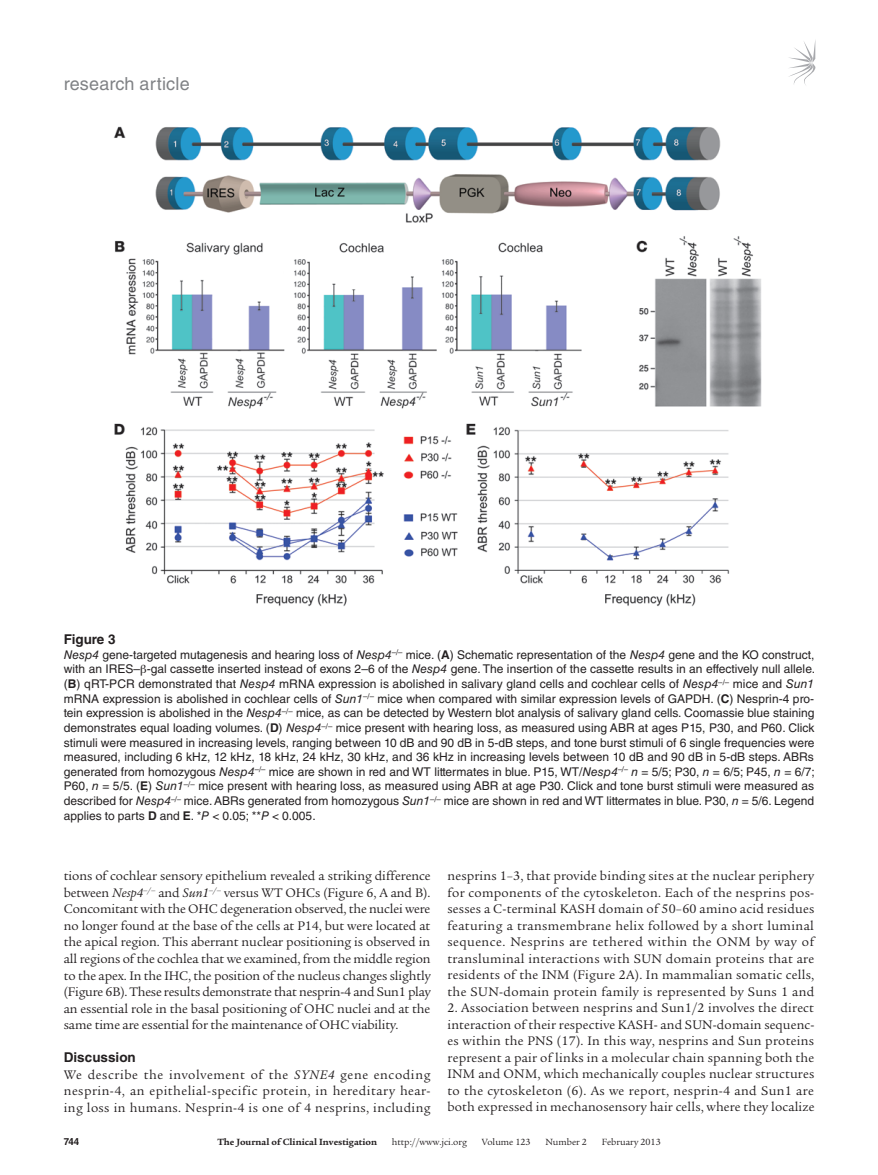
<style>
.page{position:relative;width:878px;height:1175px;background:#fff}
.page>*{position:absolute;margin:0;border:0;box-sizing:border-box;transform-origin:0 0}
.t1{font:18px "Helvetica LT Std";letter-spacing:.01em;color:#808285}
.t2{font:13.5px/16.5px "Legacy Serif Std";letter-spacing:.02em;color:#231f20;text-align:justify}
.t3{font:700 13.5px "Helvetica LT Std";color:#231f20}
.t4{font:12px/14.7px "Helvetica LT Std";color:#231f20;text-align:justify}
.t5{font:9.75px "Legacy Serif Std";color:#231f20}
.t6{font:700 9.75px "Legacy Serif Std";color:#231f20}
.t7{font:700 9.75px "Helvetica LT Std";color:#231f20}
.s1{font-style:italic}
.s2{font-weight:700}
</style>
<div class="page">
<svg style="left:789px;top:42px;width:26px;height:43px"></svg>
<img style="left:114px;top:126px;width:648px;height:481px">
<h1 class="t1" style="left:64px;top:73px;width:127px">research article</h1>
<p class="t3" style="left:64px;top:631px;width:53px">Figure 3</p>
<p class="t4" style="left:64px;top:647px;width:752px"><span class="s1">Nesp4</span> gene-targeted mutagenesis and hearing loss of <span class="s1">Nesp4</span><sup>–/–</sup> mice. (<span class="s2">A</span>) Schematic representation of the <span class="s1">Nesp4</span> gene and the KO construct, with an IRES– -gal cassette inserted instead of exons 2–6 of the <span class="s1">Nesp4</span> gene. The insertion of the cassette results in an effectively null allele. (<span class="s2">B</span>) qRT-PCR demonstrated that <span class="s1">Nesp4</span> mRNA expression is abolished in salivary gland cells and cochlear cells of <span class="s1">Nesp4</span><sup>–/–</sup> mice and <span class="s1">Sun1 </span>mRNA expression is abolished in cochlear cells of <span class="s1">Sun1</span><sup>–/–</sup> mice when compared with similar expression levels of GAPDH. (<span class="s2">C</span>) Nesprin-4 pro&shy;tein expression is abolished in the <span class="s1">Nesp4</span><sup>–/–</sup> mice, as can be detected by Western blot analysis of salivary gland cells. Coomassie blue staining demonstrates equal loading volumes. (<span class="s2">D</span>) <span class="s1">Nesp4</span><sup>–/–</sup> mice present with hearing loss, as measured using ABR at ages P15, P30, and P60. Click stimuli were measured in increasing levels, ranging between 10 dB and 90 dB in 5-dB steps, and tone burst stimuli of 6 single frequencies were measured, including 6 kHz, 12 kHz, 18 kHz, 24 kHz, 30 kHz, and 36 kHz in increasing levels between 10 dB and 90 dB in 5-dB steps. ABRs generated from homozygous <span class="s1">Nesp4</span><sup>–/–</sup> mice are shown in red and WT littermates in blue. P15, WT/<span class="s1">Nesp4</span><sup>–/–</sup> <span class="s1">n</span> = 5/5; P30, <span class="s1">n</span> = 6/5; P45, <span class="s1">n</span> = 6/7; P60, <span class="s1">n</span> = 5/5. (<span class="s2">E</span>) <span class="s1">Sun1</span><sup>–/–</sup> mice present with hearing loss, as measured using ABR at age P30. Click and tone burst stimuli were measured as described for <span class="s1">Nesp4</span><sup>–/–</sup> mice. ABRs generated from homozygous <span class="s1">Sun1</span><sup>–/–</sup> mice are shown in red and WT littermates in blue. P30, <span class="s1">n</span> = 5/6. Legend applies to parts <span class="s2">D</span> and <span class="s2">E</span>. *<span class="s1">P</span> &lt; 0.05; **<span class="s1">P</span> &lt; 0.005.</p>
<p class="t2" style="left:64px;top:868px;width:368px">tions of cochlear sensory epithelium revealed a striking difference between <span class="s1">Nesp4</span><sup>–/–</sup> and <span class="s1">Sun1</span><sup>–/–</sup> versus WT OHCs (Figure 6, A and B).<br>Concomitant with the OHC degeneration observed, the nuclei were no longer found at the base of the cells at P14, but were located at the apical region. This aberrant nuclear positioning is observed in all regions of the cochlea that we examined, from the middle region to the apex. In the IHC, the position of the nucleus changes slightly (Figure 6B). These results demonstrate that nesprin-4 and Sun1 play an essential role in the basal positioning of OHC nuclei and at the same time are essential for the maintenance of OHC viability.</p>
<p class="t3" style="left:64px;top:1049px;width:74px">Discussion</p>
<p class="t2" style="left:64px;top:1066px;width:368px">We describe the involvement of the <span class="s1">SYNE4</span> gene encoding nesprin-4, an epithelial-specific protein, in hereditary hear&shy;ing loss in humans. Nesprin-4 is one of 4 nesprins, including</p>
<p class="t2" style="left:447px;top:868px;width:368px">nesprins 1–3, that provide binding sites at the nuclear periphery for components of the cytoskeleton. Each of the nesprins pos&shy;sesses a C-terminal KASH domain of 50–60 amino acid residues featuring a transmembrane helix followed by a short luminal sequence. Nesprins are tethered within the ONM by way of transluminal interactions with SUN domain proteins that are residents of the INM (Figure 2A). In mammalian somatic cells, the SUN-domain protein family is represented by Suns 1 and</p>
<p class="t2" style="left:447px;top:1000px;width:368px">2. Association between nesprins and Sun1/2 involves the direct interaction of their respective KASH- and SUN-domain sequenc&shy;es within the PNS (17). In this way, nesprins and Sun proteins represent a pair of links in a molecular chain spanning both the INM and ONM, which mechanically couples nuclear structures to the cytoskeleton (6). As we report, nesprin-4 and Sun1 are both expressed in mechanosensory hair cells, where they localize</p>
<p class="t7" style="left:64px;top:1135px;width:17px">744</p>
<p class="t6" style="left:217px;top:1135px;width:161px">The Journal of Clinical Investigation</p>
<p class="t5" style="left:392px;top:1136px;width:77px">http://www.jci.org</p>
<p class="t5" style="left:481px;top:1136px;width:50px">Volume 123</p>
<p class="t5" style="left:545px;top:1136px;width:43px">Number 2</p>
<p class="t5" style="left:601px;top:1136px;width:61px">February 2013</p>
</div>
